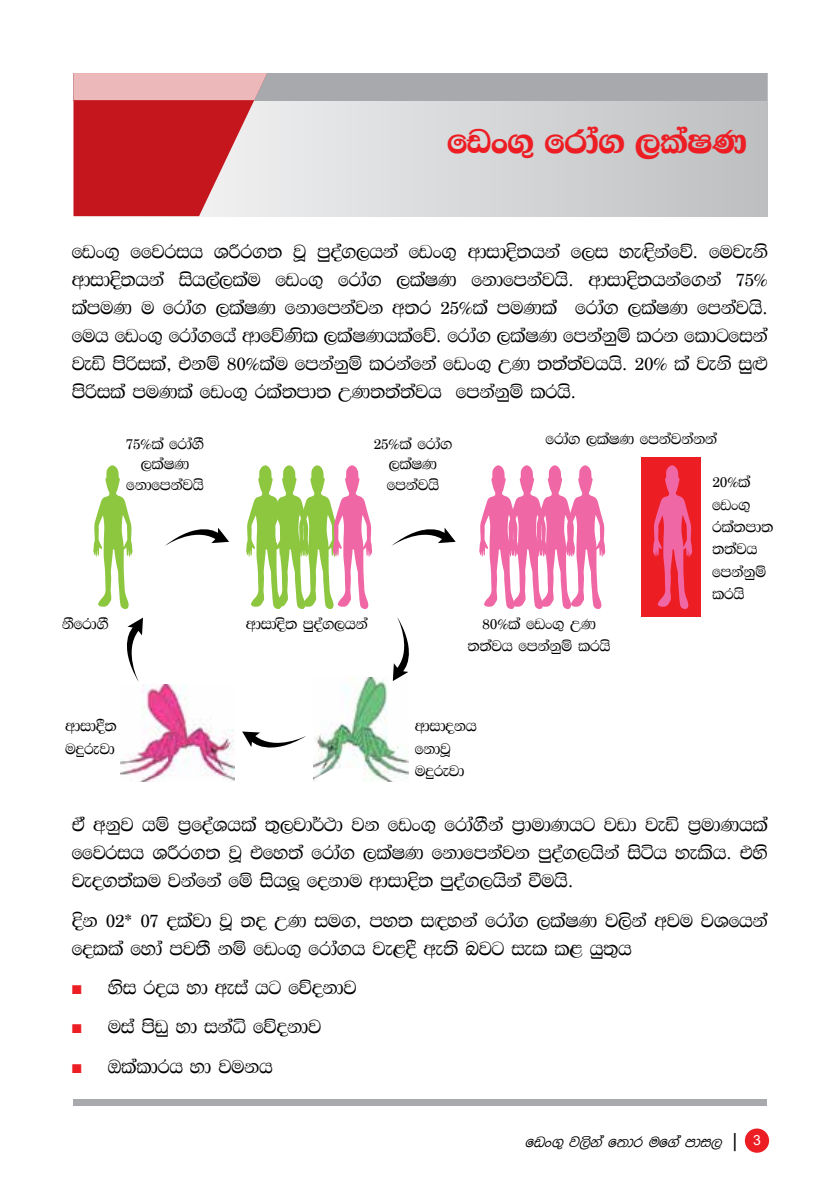
<style>
.page{position:relative;width:840px;height:1191px;background:#fff}
.page>*{position:absolute;margin:0;border:0;box-sizing:border-box;transform-origin:0 0}
.t1{font:36px "FM Samanthax";color:#ed1d24}
.t2{font:20px/28px "FM Bindumathix";color:#000}
.t3{font:16px/22.4px "FM Bindumathix";color:#000}
.t4{font:italic 16px "FM Malithix";color:#000}
.s1{color:#ed1d24}
.s2{font-family:"Arial";font-style:normal;font-size:19px}
</style>
<div class="page">
<div style="left:744px;top:1128px;width:24px;height:24px;background:#ed1d24;border-radius:50%"></div>
<div style="left:73px;top:1099px;width:693px;height:7px;background:#a7a9ac"></div>
<svg style="left:267px;top:100px;width:499px;height:116px;background:#d2d4d5"></svg>
<div style="left:73px;top:73px;width:693px;height:27px;background:#a7a9ac"></div>
<svg style="left:73px;top:73px;width:194px;height:143px;background:#d2595d"></svg>
<svg style="left:93px;top:465px;width:40px;height:144px"></svg>
<svg style="left:246px;top:465px;width:126px;height:144px"></svg>
<svg style="left:479px;top:465px;width:126px;height:144px"></svg>
<img style="left:121px;top:684px;width:113px;height:97px">
<img style="left:313px;top:677px;width:95px;height:104px">
<div style="left:641px;top:457px;width:60px;height:159px;background:#ed1d24"></div>
<svg style="left:653px;top:465px;width:39px;height:144px"></svg>
<svg style="left:242px;top:731px;width:64px;height:17px"></svg>
<svg style="left:392px;top:617px;width:17px;height:64px"></svg>
<svg style="left:126px;top:617px;width:17px;height:65px"></svg>
<svg style="left:165px;top:527px;width:64px;height:19px"></svg>
<svg style="left:391px;top:527px;width:64px;height:19px"></svg>
<svg style="left:313px;top:766px;width:49px;height:15px"></svg>
<h1 class="t1" style="left:447px;top:124px;width:301px">fvx.= frda. ,laIK</h1>
<p class="t2" style="left:72px;top:239px;width:709px">fvx.= ffjrih YÍr.; jQmqoa.,hka fvx.= wdidÈ;hka f,i ye¢kafõ' fujeks wdidÈ;hka ish,a,lau fvx.= frda. ,laIK fkdfmkajhs' wdidÈ;hkaf.ka 75] lamuK u frda. ,laIK fkdfmkajk w;r 25]la muKla frda. ,laIK fmkajhs' fuh fvx.= frda.fha wdfõKsl ,laIKhlafõ' frda. ,laIK fmkakqï lrk fldgfika jeä msßila" tkï 80]lau fmkakqï lrkafka fvx.= WK ;;a;ajhhs' 20] la jeksiq¿ msßila muKla fvx.= rla;md; WK;;a;ajh fmkakqï lrhs'</p>
<p class="t3" style="left:126px;top:433px;width:89px">75]la frda.S</p>
<p class="t3" style="left:141px;top:453px;width:50px">,laIK</p>
<p class="t3" style="left:127px;top:474px;width:89px">fkdfmkajhs</p>
<p class="t3" style="left:387px;top:434px;width:67px;line-height:20.2px;text-indent:-13px">25]la frda. ,laIK fmkajhs</p>
<p class="t3" style="left:545px;top:428px;width:173px">frda. ,laIK fmkajkakka</p>
<p class="t3" style="left:712px;top:471px;width:62px">20]la fvx.= rla;md; ;;ajh fmkakqï lrhs</p>
<p class="t3" style="left:62px;top:613px;width:58px">kSfrd.S</p>
<p class="t3" style="left:246px;top:613px;width:123px">wdidos; mqoa.,hka</p>
<p class="t3" style="left:467px;top:613px;width:154px;text-indent:14px">80]la fvx.= WK ;;ajh fmkakqï lrhs</p>
<p class="t3" style="left:65px;top:715px;width:52px">wdid§; uÿrejd</p>
<p class="t3" style="left:415px;top:715px;width:63px">wdidokh fkdjQ uÿrejd</p>
<p class="t2" style="left:72px;top:811px;width:709px">ta wkqj hï m%foaYhla ;=,jd¾:d jk fvx.= frda.Ska m%dudKhg jvd jeä m%udKhla ffjrih YÍr.; jQtfy;a frda. ,laIK fkdfmkajk mqoa.,hska isáh yelsh' tys jeo.;alu jkafka fï ishÆ fokdu wdidÈ; mqoa.,hska ùuhs'</p>
<p class="t2" style="left:72px;top:907px;width:697px">Èk 02) 07 olajd jQ;o WK iu." my; i|yka frda. ,laIK j,ska wju jYfhka folla fyda mj;Skï fvx.= frda.h je&lt;§ we;snjg iel l&lt; hq;=h</p>
<p class="t2" style="left:72px;top:974px;width:286px"><span class="s1">•</span> ysi roh yd weia hg fõokdj</p>
<p class="t2" style="left:72px;top:1013px;width:251px"><span class="s1">•</span> uia msvqyd ikaê fõokdj</p>
<p class="t2" style="left:72px;top:1053px;width:202px"><span class="s1">•</span> Tlaldrh yd jukh</p>
<p class="t4" style="left:524px;top:1134px;width:237px">fvx.=j,ska f;dr uf.a mdi, <span class="s2">|</span> <sup>3</sup></p>
</div>
